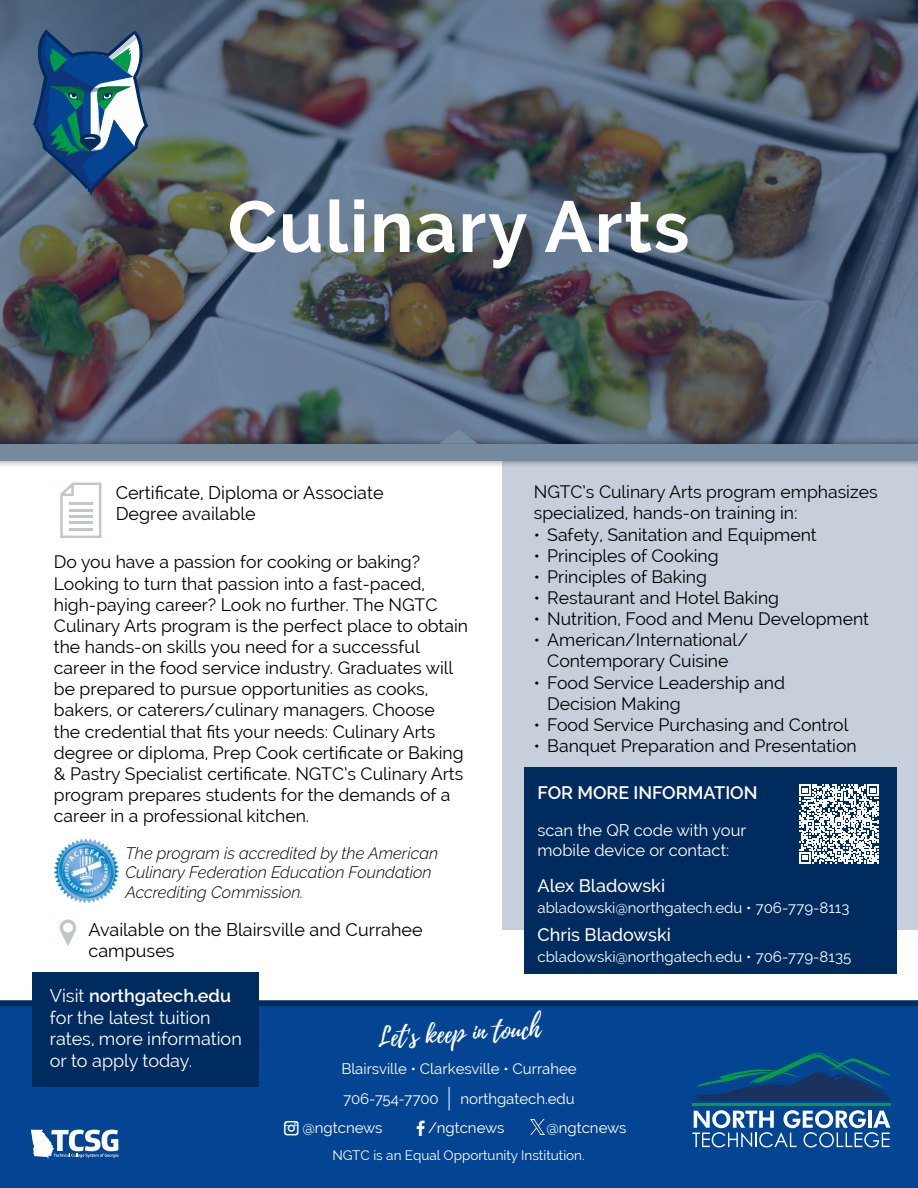
<style>
.page{position:relative;width:918px;height:1188px;background:#fff}
.page>*{position:absolute;margin:0;border:0;box-sizing:border-box;transform-origin:0 0}
.t1{font:700 72px "Raleway";letter-spacing:.025em;color:#fff}
.t2{font:25.5px "Playlist Script";color:#fff}
.t3{font:18px/21.6px "Raleway";color:#000}
.t4{font:18px/21.6px "Raleway";color:#fff}
.t5{font:500 18px "Raleway";color:#fff}
.t6{font:600 18px "Raleway";color:#fff}
.t7{font:17.7px/21.1px "Raleway";color:#000}
.t8{font:italic 300 16.5px/19.8px "Raleway";color:#000}
.t9{font:16.5px/19.8px "Raleway";color:#fff}
.t10{font:15px "Raleway";color:#fff}
.t11{font:13.5px "Raleway";color:#fff}
.s1{font-weight:600}
</style>
<div class="page">
<div style="left:502px;top:461px;width:416px;height:469px;background:#c7cfdb"></div>
<svg style="left:60px;top:483px;width:41px;height:55px"></svg>
<hr style="left:69px;top:528px;width:23px;height:2px;background:#c1c6c8">
<hr style="left:69px;top:522px;width:23px;height:2px;background:#c1c6c8">
<hr style="left:69px;top:515px;width:23px;height:3px;background:#c1c6c8">
<hr style="left:69px;top:509px;width:23px;height:2px;background:#c1c6c8">
<hr style="left:69px;top:502px;width:23px;height:3px;background:#c1c6c8">
<svg style="left:60px;top:919px;width:16px;height:27px"></svg>
<div style="left:0;top:1003px;width:918px;height:185px;background:#034592"></div>
<svg style="left:31px;top:1130px;width:87px;height:28px"></svg>
<div style="left:33px;top:972px;width:226px;height:115px;background:#002b5f"></div>
<svg style="left:449px;top:1087px;width:1px;height:23px"></svg>
<div style="left:0;top:1000px;width:918px;height:6px;background:#002b5f"></div>
<img style="left:530px;top:1120px;width:15px;height:15px">
<hr style="left:692px;top:1103px;width:198px;height:3px;background:#059b49">
<svg style="left:693px;top:1053px;width:198px;height:48px"></svg>
<svg style="left:692px;top:1110px;width:198px;height:38px"></svg>
<img style="left:0;top:0;width:918px;height:436px">
<svg style="left:32px;top:29px;width:116px;height:167px"></svg>
<div style="left:0;top:436px;width:918px;height:32px;background:#000;opacity:.5"></div>
<div style="left:0;top:444px;width:918px;height:17px;background:#768a9f"></div>
<svg style="left:439px;top:430px;width:39px;height:14px"></svg>
<div style="left:524px;top:767px;width:373px;height:207px;background:#002b5f"></div>
<img style="left:54px;top:838px;width:64px;height:65px">
<svg style="left:799px;top:784px;width:80px;height:80px"></svg>
<h1 class="t1" style="left:228px;top:186px;width:463px">Culinary Arts</h1>
<p class="t3" style="left:116px;top:481px;width:269px">Certificate, Diploma or Associate<br>Degree available</p>
<p class="t7" style="left:54px;top:552px;width:416px">Do you have a passion for cooking or baking?<br>Looking to turn that passion into a fast-paced, high-paying career? Look no further. The NGTC Culinary Arts program is the perfect place to obtain the hands-on skills you need for a successful career in the food service industry. Graduates will be prepared to pursue opportunities as cooks, bakers, or caterers/culinary managers. Choose<br>the credential that fits your needs: Culinary Arts degree or diploma, Prep Cook certificate or Baking &amp; Pastry Specialist certificate. NGTC’s Culinary Arts program prepares students for the demands of a career in a professional kitchen.</p>
<p class="t8" style="left:125px;top:843px;width:314px">The program is accredited by the American<br>Culinary Federation Education Foundation<br>Accrediting Commission.</p>
<p class="t3" style="left:89px;top:919px;width:336px">Available on the Blairsville and Currahee campuses</p>
<p class="t7" style="left:534px;top:481px;width:345px">NGTC’s Culinary Arts program emphasizes specialized, hands-on training in:</p>
<p class="t7" style="left:534px;top:524px;width:284px">• Safety, Sanitation and Equipment</p>
<p class="t7" style="left:534px;top:545px;width:186px">• Principles of Cooking</p>
<p class="t7" style="left:534px;top:566px;width:175px">• Principles of Baking</p>
<p class="t7" style="left:534px;top:587px;width:247px">• Restaurant and Hotel Baking</p>
<p class="t7" style="left:534px;top:608px;width:337px">• Nutrition, Food and Menu Development</p>
<p class="t7" style="left:534px;top:629px;width:216px;text-align:center">• American/International/<br>Contemporary Cuisine</p>
<p class="t7" style="left:547px;top:672px;width:239px;text-indent:-14px">• Food Service Leadership and<br>Decision Making</p>
<p class="t7" style="left:534px;top:714px;width:316px">• Food Service Purchasing and Control</p>
<p class="t7" style="left:534px;top:735px;width:325px">• Banquet Preparation and Presentation</p>
<p class="t6" style="left:538px;top:782px;width:221px">FOR MORE INFORMATION</p>
<p class="t9" style="left:537px;top:821px;width:210px">scan the QR code with your mobile device or contact:</p>
<p class="t5" style="left:537px;top:875px;width:129px">Alex Bladowski</p>
<p class="t10" style="left:537px;top:899px;width:313px">abladowski@northgatech.edu • 706-779-8113</p>
<p class="t5" style="left:538px;top:925px;width:135px">Chris Bladowski</p>
<p class="t10" style="left:537px;top:948px;width:315px">cbladowski@northgatech.edu • 706-779-8135</p>
<p class="t4" style="left:50px;top:985px;width:193px">Visit <span class="s1">northgatech.edu </span>for the latest tuition rates, more information or to apply today.</p>
<h2 class="t2" style="left:377px;top:1019px;width:164px;rotate:-3deg">Let's keep in touch</h2>
<p class="t10" style="left:341px;top:1060px;width:237px">Blairsville • Clarkesville • Currahee</p>
<p class="t10" style="left:343px;top:1090px;width:97px">706-754-7700</p>
<p class="t10" style="left:461px;top:1090px;width:116px">northgatech.edu</p>
<p class="t10" style="left:302px;top:1119px;width:82px">@ngtcnews</p>
<p class="t10" style="left:428px;top:1119px;width:78px">/ngtcnews</p>
<p class="t10" style="left:546px;top:1119px;width:82px">@ngtcnews</p>
<p class="t11" style="left:332px;top:1148px;width:254px">NGTC is an Equal Opportunity Institution.</p>
</div>
